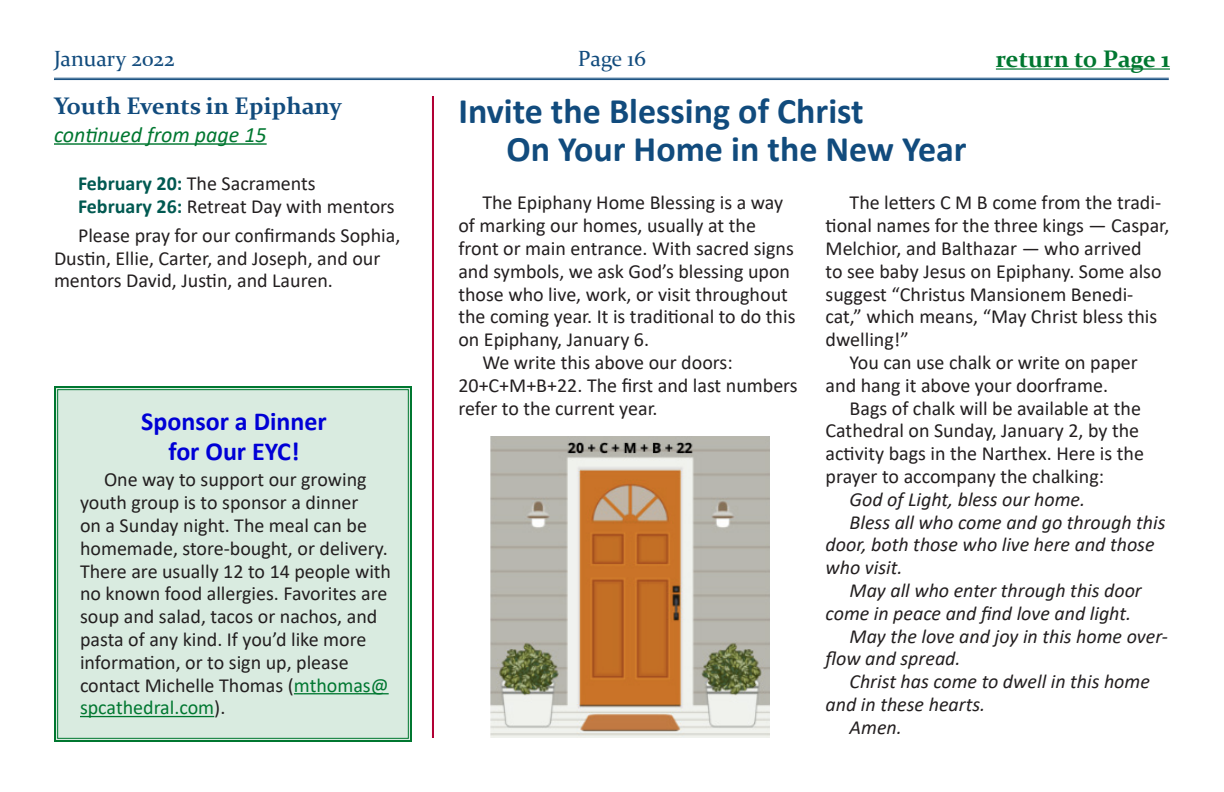
<style>
.page{position:relative;width:1224px;height:792px;background:#fff}
.page>*{position:absolute;margin:0;border:0;box-sizing:border-box;transform-origin:0 0}
._2ndary_Head{font:700 36px/38px "Calibri";color:#114b7d}
.Centered_SH_13{font:700 26px/30px "Calibri";color:#0000d6;text-align:center}
.Cont_fr_Header_Blue{font:700 24px "Constantia";color:#114b7d}
.t1{font:700 24px "Constantia";color:#007730}
.Cont_From_Page{font:italic 22px "Calibri";color:#007730}
.t2{font:22px "Constantia";color:#114b7d}
.BTI_-_1_column{font:20px/22.8px "Calibri";color:#231f20}
.Box_Body{font:20px/22.8px "Calibri";color:#231f20}
.BTI_-_1_column-2{font:italic 20px/22.8px "Calibri";color:#231f20}
.s1{font-weight:700;color:#005951}
.s2{color:#007730}
</style>
<div class="page">
<hr style="left:54px;top:78px;width:1115px;height:1px;background:#114b7d">
<hr style="left:54px;top:79px;width:1115px;height:1px;background:#114b7d">
<hr style="left:996px;top:68px;width:174px;height:2px;background:#007730">
<hr style="left:432px;top:96px;width:2px;height:642px;background:#b10034">
<hr style="left:54px;top:143px;width:213px;height:2px;background:#007730">
<div style="left:54px;top:386px;width:358px;height:356px;background:#d9ebe0"></div>
<div style="left:57px;top:389px;width:352px;height:350px;border:1px solid #007730"></div>
<hr style="left:294px;top:693px;width:95px;height:1px;background:#007730">
<hr style="left:80px;top:716px;width:134px;height:1px;background:#007730">
<img style="left:490px;top:437px;width:280px;height:301px">
<p class="t2" style="left:54px;top:43px;width:122px">January 2022</p>
<p class="t2" style="left:578px;top:43px;width:70px">Page 16</p>
<p class="t1" style="left:996px;top:43px;width:176px">return to Page 1</p>
<p class="Cont_fr_Header_Blue" style="left:54px;top:89px;width:289px">Youth Events in Epiphany</p>
<p class="Cont_From_Page" style="left:54px;top:119px;width:214px">continued from page 15</p>
<p class="_2ndary_Head" style="left:506px;top:92px;width:462px;text-indent:-48px">Invite the Blessing of Christ<br>On Your Home in the New Year</p>
<p class="BTI_-_1_column" style="left:458px;top:191px;width:339px;text-indent:24px">The Epiphany Home Blessing is a way of marking our homes, usually at the front or main entrance. With sacred signs and symbols, we ask God’s blessing upon those who live, work, or visit throughout the coming year. It is traditional to do this on Epiphany, January 6.</p>
<p class="BTI_-_1_column" style="left:458px;top:350px;width:341px;text-indent:24px">We write this above our doors:<br>20+C+M+B+22. The first and last numbers refer to the current year.</p>
<p class="BTI_-_1_column" style="left:78px;top:172px;width:239px"><span class="s1">February 20:</span> The Sacraments</p>
<p class="BTI_-_1_column" style="left:78px;top:194px;width:318px"><span class="s1">February 26:</span> Retreat Day with mentors</p>
<p class="BTI_-_1_column" style="left:54px;top:223px;width:348px;text-indent:24px">Please pray for our confirmands Sophia,<br>Dustin, Ellie, Carter, and Joseph, and our mentors David, Justin, and Lauren.</p>
<p class="BTI_-_1_column" style="left:826px;top:191px;width:345px;text-indent:24px">The letters C M B come from the tradi&shy;tional names for the three kings — Caspar, Melchior, and Balthazar — who arrived<br>to see baby Jesus on Epiphany. Some also suggest “Christus Mansionem Benedi&shy;cat,” which means, “May Christ bless this dwelling!”</p>
<p class="BTI_-_1_column" style="left:826px;top:350px;width:314px;text-indent:24px">You can use chalk or write on paper and hang it above your doorframe.</p>
<p class="BTI_-_1_column" style="left:826px;top:396px;width:320px;text-indent:24px">Bags of chalk will be available at the Cathedral on Sunday, January 2, by the activity bags in the Narthex. Here is the prayer to accompany the chalking:</p>
<p class="BTI_-_1_column-2" style="left:850px;top:487px;width:237px">God of Light, bless our home.</p>
<p class="BTI_-_1_column-2" style="left:826px;top:510px;width:341px;text-indent:24px">Bless all who come and go through this door, both those who live here and those who visit.</p>
<p class="BTI_-_1_column-2" style="left:826px;top:578px;width:318px;text-indent:24px">May all who enter through this door come in peace and find love and light.</p>
<p class="BTI_-_1_column-2" style="left:826px;top:624px;width:344px;text-indent:24px">May the love and joy in this home over&shy;flow and spread.</p>
<p class="BTI_-_1_column-2" style="left:826px;top:669px;width:326px;text-indent:24px">Christ has come to dwell in this home and in these hearts.</p>
<p class="BTI_-_1_column-2" style="left:850px;top:715px;width:54px">Amen.</p>
<p class="Centered_SH_13" style="left:141px;top:406px;width:187px">Sponsor a Dinner for Our EYC!</p>
<p class="Box_Body" style="left:80px;top:468px;width:313px;text-indent:24px">One way to support our growing youth group is to sponsor a dinner<br>on a Sunday night. The meal can be homemade, store-bought, or delivery.<br>There are usually 12 to 14 people with no known food allergies. Favorites are soup and salad, tacos or nachos, and pasta of any kind. If you’d like more information, or to sign up, please contact Michelle Thomas (<span class="s2">mthomas@ spcathedral.com</span>).</p>
</div>
